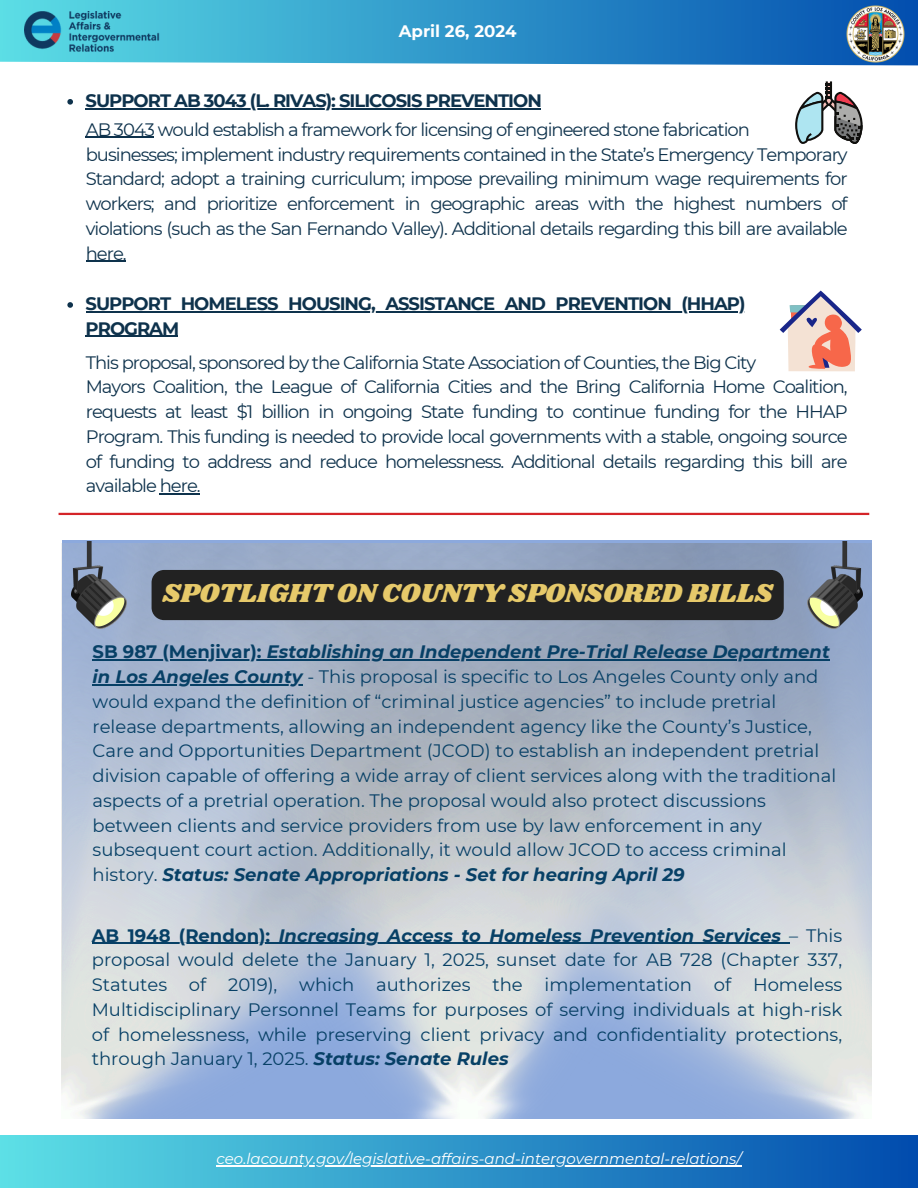
<style>
.page{position:relative;width:918px;height:1188px;background:#fff}
.page>*{position:absolute;margin:0;border:0;box-sizing:border-box;transform-origin:0 0}
.t1{font:27px "Shrikhand";color:#e6c96a}
.t2{font:18px/24.8px "Montserrat";color:#074066}
.t3{font:18px/24.8px "Montserrat";letter-spacing:-.055em;color:#0e324c}
.t4{font:700 18px/24.8px "Montserrat";letter-spacing:-.055em;color:#0e324c}
.t5{font:italic 700 18px "Montserrat";color:#074066}
.t6{font:700 18px "Montserrat";color:#074066}
.t7{font:700 16.65px "Montserrat";color:#fff}
.t8{font:italic 15px "Montserrat";color:#fff}
.s1{font-style:normal}
.s2{font-weight:700;font-style:italic}
</style>
<div class="page">
<svg style="left:0;top:0;width:918px;height:66px;background:#3697cb"></svg>
<img style="left:847px;top:5px;width:57px;height:58px">
<img style="left:24px;top:11px;width:135px;height:41px">
<div style="left:0;top:1135px;width:918px;height:53px;background:linear-gradient(to right,#5de0e6,#014bad)"></div>
<hr style="left:216px;top:1165px;width:526px;height:1px;background:#fff">
<hr style="left:59px;top:513px;width:810px;height:2px;background:#d42428">
<img style="left:62px;top:544px;width:810px;height:575px">
<div style="left:152px;top:570px;width:632px;height:50px;background:#222"></div>
<img style="left:808px;top:541px;width:54px;height:88px">
<img style="left:72px;top:541px;width:55px;height:88px">
<hr style="left:93px;top:660px;width:174px;height:1px;background:#074066">
<hr style="left:267px;top:660px;width:563px;height:1px;background:#074066">
<hr style="left:93px;top:684px;width:210px;height:1px;background:#074066">
<hr style="left:92px;top:943px;width:187px;height:1px;background:#074066">
<hr style="left:279px;top:943px;width:502px;height:1px;background:#074066">
<svg style="left:795px;top:81px;width:68px;height:63px"></svg>
<svg style="left:780px;top:290px;width:82px;height:81px"></svg>
<svg style="left:67px;top:99px;width:6px;height:6px"></svg>
<hr style="left:86px;top:108px;width:455px;height:1px;background:#0e324c">
<hr style="left:86px;top:137px;width:68px;height:1px;background:#0e324c">
<hr style="left:86px;top:261px;width:40px;height:1px;background:#0e324c">
<svg style="left:67px;top:302px;width:6px;height:6px"></svg>
<hr style="left:86px;top:311px;width:658px;height:1px;background:#0e324c">
<hr style="left:86px;top:336px;width:92px;height:1px;background:#0e324c">
<hr style="left:160px;top:493px;width:37px;height:2px;background:#0e324c">
<p class="t7" style="left:399px;top:21px;width:119px">April 26, 2024</p>
<h1 class="t4" style="left:86px;top:88px;width:458px">SUPPORT AB 3043 (L. RIVAS): SILICOSIS PREVENTION</h1>
<h3 class="t3" style="left:86px;top:117px;width:763px">AB 3043 would establish a framework for licensing of engineered stone fabrication<br>businesses; implement industry requirements contained in the State’s Emergency Temporary Standard; adopt a training curriculum; impose prevailing minimum wage requirements for workers; and prioritize enforcement in geographic areas with the highest numbers of violations (such as the San Fernando Valley). Additional details regarding this bill are available here.</h3>
<h3 class="t4" style="left:86px;top:291px;width:661px">SUPPORT HOMELESS HOUSING, ASSISTANCE AND PREVENTION (HHAP)<br>PROGRAM</h3>
<p class="t3" style="left:86px;top:350px;width:763px">This proposal, sponsored by the California State Association of Counties, the Big City<br>Mayors Coalition, the League of California Cities and the Bring California Home Coalition, requests at least $1 billion in ongoing State funding to continue funding for the HHAP Program. This funding is needed to provide local governments with a stable, ongoing source of funding to address and reduce homelessness. Additional details regarding this bill are available here.</p>
<p class="t1" style="left:162px;top:575px;width:612px">SPOTLIGHT ON COUNTY SPONSORED BILLS</p>
<p class="t5" style="left:93px;top:641px;width:739px"><span class="s1">SB 987 (Menjivar):</span> Establishing an Independent Pre-Trial Release Department</p>
<p class="t2" style="left:93px;top:664px;width:745px"><span class="s2">in Los Angeles County</span> - This proposal is specific to Los Angeles County only and would expand the definition of “criminal justice agencies” to include pretrial release departments, allowing an independent agency like the County’s Justice, Care and Opportunities Department (JCOD) to establish an independent pretrial division capable of offering a wide array of client services along with the traditional aspects of a pretrial operation. The proposal would also protect discussions between clients and service providers from use by law enforcement in any subsequent court action. Additionally, it would allow JCOD to access criminal history. <span class="s2">Status: Senate Appropriations - Set for hearing April 29</span></p>
<p class="t2" style="left:92px;top:923px;width:752px;text-align:justify;text-indent:187px"><span class="s2">Increasing Access to Homeless Prevention Services</span> – This proposal would delete the January 1, 2025, sunset date for AB 728 (Chapter 337, Statutes of 2019), which authorizes the implementation of Homeless Multidisciplinary Personnel Teams for purposes of serving individuals at high-risk of homelessness, while preserving client privacy and confidentiality protections, through January 1, 2025. <span class="s2">Status: Senate Rules</span></p>
<p class="t6" style="left:92px;top:924px;width:180px">AB 1948 (Rendon):</p>
<p class="t8" style="left:216px;top:1150px;width:527px">ceo.lacounty.gov/legislative-affairs-and-intergovernmental-relations/</p>
</div>
